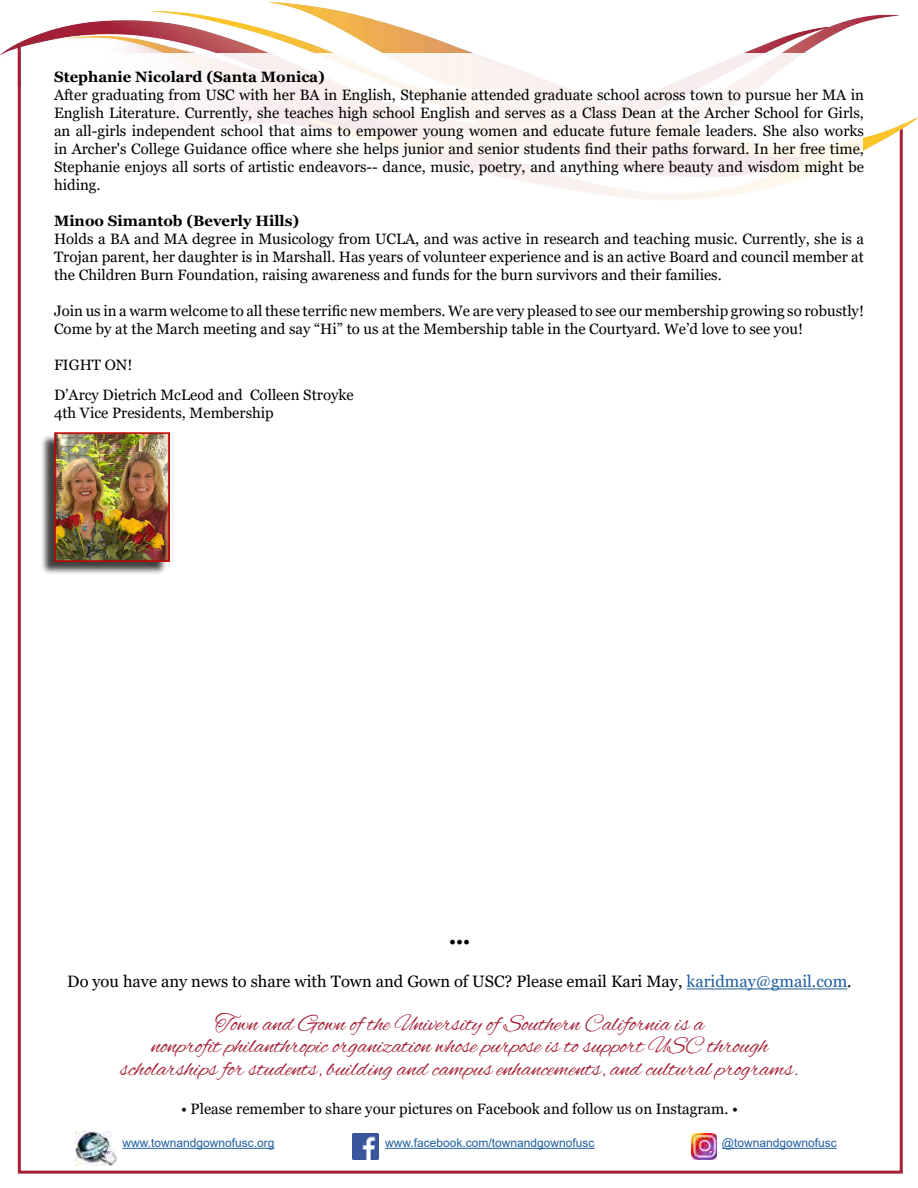
<style>
.page{position:relative;width:918px;height:1188px;background:#fff}
.page>*{position:absolute;margin:0;border:0;box-sizing:border-box;transform-origin:0 0}
.t1{font:24px/22.5px "Alex Brush";color:#a32036;text-align:center}
.t2{font:18px "Minion Pro";color:#000}
.t3{font:16.5px "Georgia";color:#000}
.t4{font:15px/18px "Georgia";color:#000;text-align:justify}
.t5{font:700 15px "Georgia";color:#000}
.t6{font:12px "Arial";color:#215e9e}
.s1{color:#215e9e}
</style>
<div class="page">
<img style="left:353px;top:1133px;width:26px;height:26px">
<img style="left:691px;top:1134px;width:26px;height:26px">
<img style="left:76px;top:1131px;width:41px;height:35px">
<hr style="left:122px;top:1148px;width:152px;height:1px;background:#215e9e">
<hr style="left:385px;top:1148px;width:210px;height:1px;background:#215e9e">
<hr style="left:722px;top:1148px;width:115px;height:1px;background:#215e9e">
<img style="left:0;top:1px;width:918px;height:206px">
<div style="left:55px;top:53px;width:808px;height:153px;background:linear-gradient(to right,#fdfbfb,#fcf8f6)"></div>
<hr style="left:18px;top:46px;width:3px;height:41px;background:#a32036">
<hr style="left:687px;top:989px;width:160px;height:1px;background:#215e9e">
<div style="left:40px;top:433px;width:127px;height:142px;background:#000;opacity:.75"></div>
<img style="left:54px;top:432px;width:115px;height:129px">
<p class="t5" style="left:54px;top:68px;width:272px">Stephanie Nicolard (Santa Monica)</p>
<p class="t4" style="left:54px;top:86px;width:812px">After graduating from USC with her BA in English, Stephanie attended graduate school across town to pursue her MA in English Literature. Currently, she teaches high school English and serves as a Class Dean at the Archer School for Girls, an all-girls independent school that aims to empower young women and educate future female leaders. She also works in Archer's College Guidance office where she helps junior and senior students find their paths forward. In her free time, Stephanie enjoys all sorts of artistic endeavors-- dance, music, poetry, and anything where beauty and wisdom might be hiding.</p>
<p class="t5" style="left:54px;top:212px;width:247px">Minoo Simantob (Beverly Hills)</p>
<p class="t4" style="left:54px;top:230px;width:812px">Holds a BA and MA degree in Musicology from UCLA, and was active in research and teaching music. Currently, she is a Trojan parent, her daughter is in Marshall. Has years of volunteer experience and is an active Board and council member at the Children Burn Foundation, raising awareness and funds for the burn survivors and their families.</p>
<p class="t4" style="left:54px;top:302px;width:811px">Join us in a warm welcome to all these terrific new members. We are very pleased to see our membership growing so robustly!<br>Come by at the March meeting and say “Hi” to us at the Membership table in the Courtyard. We’d love to see you!</p>
<p class="t4" style="left:54px;top:350px;width:301px;line-height:30px">FIGHT ON!<br>D’Arcy Dietrich McLeod and Colleen Stroyke</p>
<p class="t4" style="left:54px;top:404px;width:221px">4th Vice Presidents, Membership</p>
<p class="t2" style="left:449px;top:928px;width:23px">•••</p>
<p class="t3" style="left:67px;top:972px;width:786px">Do you have any news to share with Town and Gown of USC? Please email Kari May, <span class="s1">karidmay@gmail.com</span>.</p>
<h1 class="t1" style="left:120px;top:1014px;width:680px">Town and Gown of the University of Southern California is a<br>nonprofit philanthropic organization whose purpose is to support USC through scholarships for students, building and campus enhancements, and cultural programs.</h1>
<p class="t4" style="left:181px;top:1101px;width:558px">• Please remember to share your pictures on Facebook and follow us on Instagram. •</p>
<p class="t6" style="left:122px;top:1135px;width:154px">www.townandgownofusc.org</p>
<p class="t6" style="left:385px;top:1135px;width:211px">www.facebook.com/townandgownofusc</p>
<p class="t6" style="left:722px;top:1135px;width:116px">@townandgownofusc</p>
</div>
